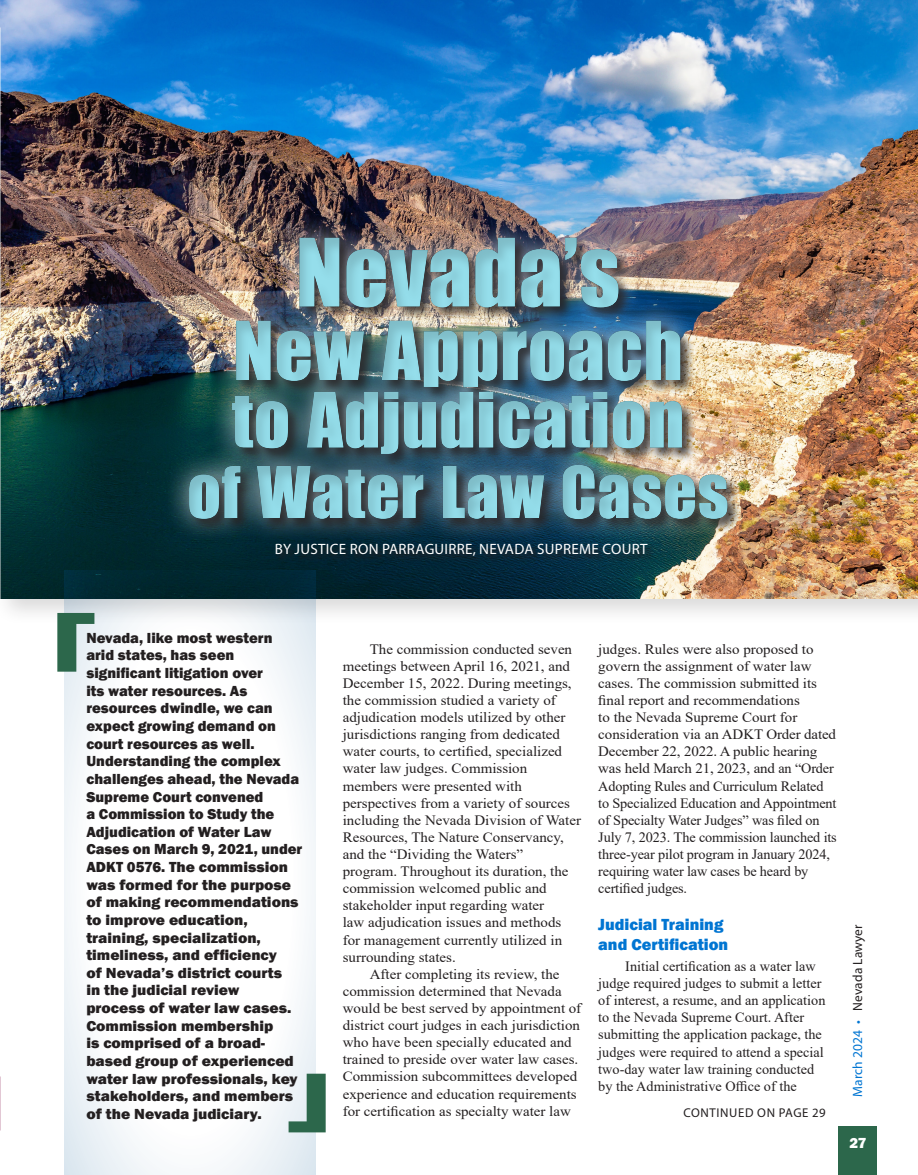
<style>
.page{position:relative;width:918px;height:1175px;background:#fff}
.page>*{position:absolute;margin:0;border:0;box-sizing:border-box;transform-origin:0 0}
.t1{font:87px "Impact";letter-spacing:.01em;color:#95deeb}
.t2{font:75px "Impact";letter-spacing:.01em;color:#95deeb}
.t3{font:70.5px "Impact";letter-spacing:.01em;color:#95deeb}
.t4{font:66px "Impact";letter-spacing:.01em;color:#95deeb}
.t5{font:800 16.5px/19.8px "Franklin Gothic";color:#0075d2}
.t6{font:800 15px/17.7px "Franklin Gothic";color:#231f20}
.t7{font:15px "Myriad Pro";letter-spacing:.02em;color:#fff}
.t8{font:800 15px "Franklin Gothic";color:#fff}
.t9{font:14.25px/17.1px "Times New Roman";color:#231f20;scale:1.05 1}
.t10{font:14.25px/17.1px "Times New Roman";color:#231f20}
.t11{font:13.35px "Myriad Pro";letter-spacing:.01em;color:#231f20}
.t12{font:12.75px "Myriad Pro";letter-spacing:.05em;color:#231f20}
.s1{font-size:13.5px;color:#0075d2}
.s2{color:#0075d2}
</style>
<div class="page">
<div style="left:0;top:0;width:918px;height:626px;background:#231f20;opacity:.17"></div>
<img style="left:0;top:0;width:918px;height:598px">
<div style="left:838px;top:1126px;width:39px;height:48px;background:#2c674b"></div>
<svg style="left:65px;top:598px;width:251px;height:576px"></svg>
<div style="left:64px;top:204px;width:779px;height:342px;background:#231f20;opacity:.17"></div>
<svg style="left:57px;top:613px;width:37px;height:58px"></svg>
<svg style="left:276px;top:543px;width:380px;height:21px;fill:#072636"></svg>
<svg style="left:289px;top:1073px;width:37px;height:59px"></svg>
<div style="left:65px;top:571px;width:251px;height:27px;background:#002730"></div>
<h1 class="t1" style="left:296px;top:205px;width:326px">Nevada’s</h1>
<h2 class="t2" style="left:233px;top:292px;width:451px">New Approach</h2>
<h3 class="t3" style="left:232px;top:365px;width:454px">to Adjudication</h3>
<h3 class="t4" style="left:187px;top:441px;width:543px">of Water Law Cases</h3>
<p class="t7" style="left:275px;top:540px;width:374px">BY JUSTICE RON PARRAGUIRRE, NEVADA SUPREME COURT</p>
<p class="t6" style="left:86px;top:629px;width:217px">Nevada, like most western arid states, has seen significant litigation over<br>its water resources. As resources dwindle, we can expect growing demand on court resources as well.<br>Understanding the complex challenges ahead, the Nevada<br>Supreme Court convened<br>a Commission to Study the<br>Adjudication of Water Law<br>Cases on March 9, 2021, under<br>ADKT 0576. The commission was formed for the purpose of making recommendations to improve education, training, specialization, timeliness, and efficiency<br>of Nevada’s district courts<br>in the judicial review<br>process of water law cases.<br>Commission membership<br>is comprised of a broad&shy;based group of experienced water law professionals, key stakeholders, and members of the Nevada judiciary.</p>
<p class="t9" style="left:343px;top:640px;width:228px;text-indent:27px">The commission conducted seven meetings between April 16, 2021, and December 15, 2022. During meetings, the commission studied a variety of adjudication models utilized by other jurisdictions ranging from dedicated water courts, to certified, specialized water law judges. Commission members were presented with perspectives from a variety of sources including the Nevada Division of Water Resources, The Nature Conservancy, and the “Dividing the Waters” program. Throughout its duration, the commission welcomed public and stakeholder input regarding water<br>law adjudication issues and methods for management currently utilized in surrounding states.</p>
<p class="t9" style="left:343px;top:965px;width:229px;text-indent:27px">After completing its review, the commission determined that Nevada would be best served by appointment of district court judges in each jurisdiction who have been specially educated and trained to preside over water law cases.<br>Commission subcommittees developed experience and education requirements for certification as specialty water law</p>
<p class="t9" style="left:598px;top:640px;width:229px">judges. Rules were also proposed to govern the assignment of water law cases. The commission submitted its final report and recommendations<br>to the Nevada Supreme Court for consideration via an ADKT Order dated December 22, 2022. A public hearing was held March 21, 2023, and an “Order Adopting Rules and Curriculum Related to Specialized Education and Appointment of Specialty Water Judges” was filed on July 7, 2023. The commission launched its three-year pilot program in January 2024, requiring water law cases be heard by certified judges.</p>
<p class="t5" style="left:598px;top:914px;width:131px">Judicial Training and Certification</p>
<p class="t10" style="left:598px;top:957px;width:229px;text-indent:27px">Initial certification as a water law judge required judges to submit a letter of interest, a resume, and an application to the Nevada Supreme Court. After submitting the application package, the judges were required to attend a special two-day water law training conducted by the Administrative Office of the</p>
<p class="t12" style="left:683px;top:1105px;width:144px">CONTINUED ON PAGE 29</p>
<p class="t11" style="left:849px;top:1096px;width:174px;rotate:-90deg"><span class="s1">March 2024</span> <span class="s2">•</span> Nevada Lawyer</p>
<p class="t8" style="left:849px;top:1132px;width:19px">27</p>
</div>
